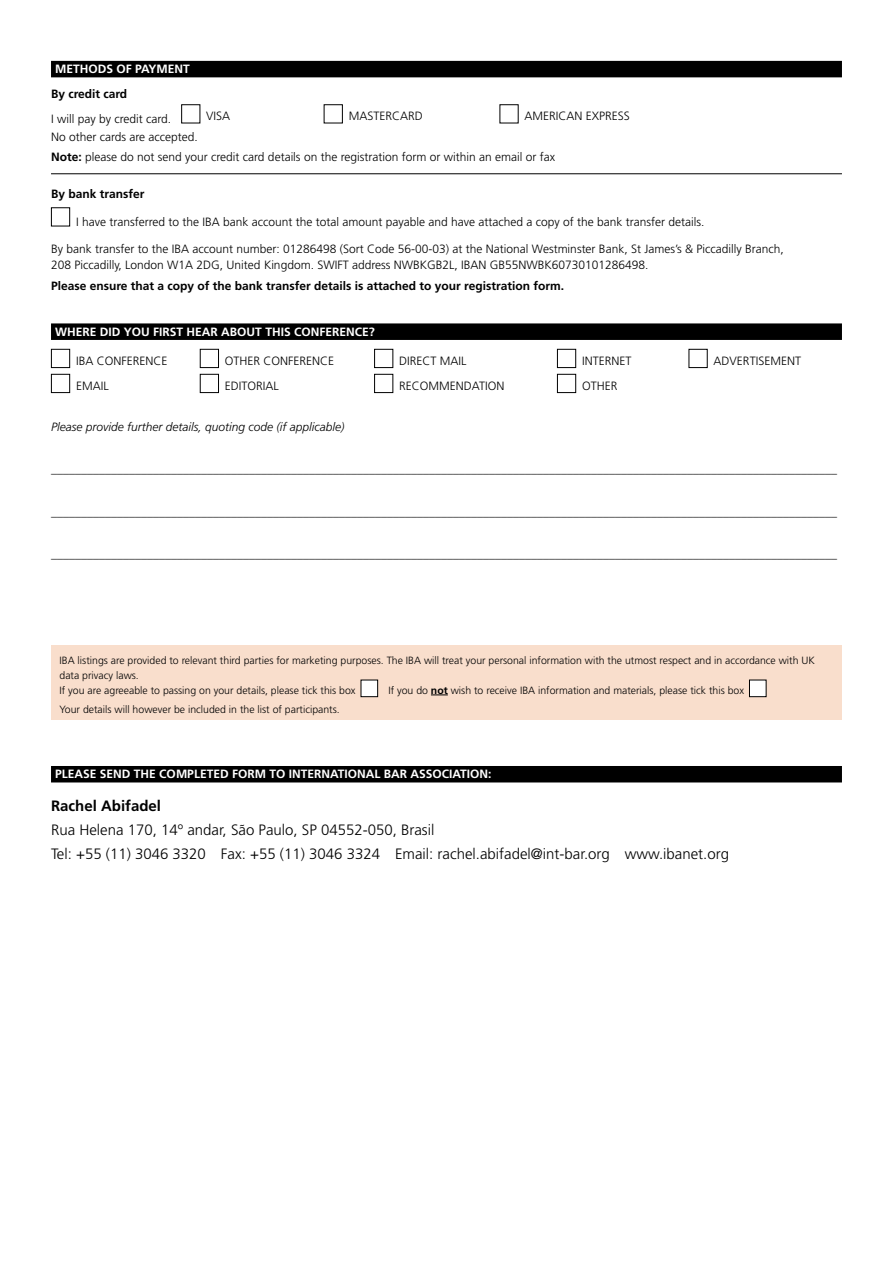
<style>
.page{position:relative;width:893px;height:1263px;background:#fff}
.page>*{position:absolute;margin:0;border:0;box-sizing:border-box;transform-origin:0 0}
.t1{font:300 15px/24px "Frutiger";color:#000}
.t2{font:700 15px "Frutiger";color:#000}
.t3{font:300 12px/19.2px "Frutiger";color:#000}
.t4{font:italic 300 12px "Frutiger";color:#000}
.t5{font:700 12px "Frutiger";color:#fff}
.t6{font:700 12px "Frutiger";color:#000}
.t7{font:300 10.5px/15px "Frutiger";color:#000}
.s1{font-weight:700}
</style>
<div class="page">
<div style="left:51px;top:61px;width:791px;height:16px;background:#000"></div>
<hr style="left:51px;top:173px;width:791px;height:1px;background:#000">
<div style="left:51px;top:323px;width:791px;height:17px;background:#000"></div>
<div style="left:51px;top:766px;width:791px;height:16px;background:#000"></div>
<div style="left:181px;top:104px;width:19px;height:19px;border:1px solid #000"></div>
<div style="left:324px;top:104px;width:19px;height:19px;border:1px solid #000"></div>
<div style="left:51px;top:207px;width:19px;height:19px;border:1px solid #000"></div>
<div style="left:51px;top:349px;width:19px;height:19px;border:1px solid #000"></div>
<div style="left:200px;top:349px;width:19px;height:19px;border:1px solid #000"></div>
<div style="left:374px;top:349px;width:19px;height:19px;border:1px solid #000"></div>
<div style="left:557px;top:349px;width:19px;height:19px;border:1px solid #000"></div>
<div style="left:689px;top:349px;width:19px;height:19px;border:1px solid #000"></div>
<div style="left:51px;top:374px;width:19px;height:19px;border:1px solid #000"></div>
<div style="left:200px;top:374px;width:19px;height:19px;border:1px solid #000"></div>
<div style="left:374px;top:374px;width:19px;height:19px;border:1px solid #000"></div>
<div style="left:557px;top:374px;width:19px;height:19px;border:1px solid #000"></div>
<div style="left:51px;top:646px;width:791px;height:74px;background:#f9decc"></div>
<svg style="left:431px;top:695px;width:17px;height:1px"></svg>
<div style="left:361px;top:680px;width:17px;height:17px;background:#fff"></div>
<div style="left:361px;top:680px;width:17px;height:17px;border:1px solid #000"></div>
<div style="left:749px;top:680px;width:17px;height:17px;background:#fff"></div>
<div style="left:749px;top:680px;width:17px;height:17px;border:1px solid #000"></div>
<p class="t5" style="left:55px;top:62px;width:136px">METHODS OF PAYMENT</p>
<p class="t6" style="left:51px;top:87px;width:78px">By credit card</p>
<p class="t3" style="left:51px;top:110px;width:122px">I will pay by credit card.</p>
<p class="t3" style="left:206px;top:107px;width:25px">VISA</p>
<p class="t3" style="left:349px;top:107px;width:76px">MASTERCARD</p>
<p class="t3" style="left:525px;top:107px;width:107px">AMERICAN EXPRESS</p>
<p class="t3" style="left:51px;top:128px;width:506px">No other cards are accepted.<br><span class="s1">Note:</span> please do not send your credit card details on the registration form or within an email or fax</p>
<p class="t6" style="left:51px;top:187px;width:95px">By bank transfer</p>
<p class="t3" style="left:51px;top:209px;width:734px;line-height:26.2px;text-indent:25px">I have transferred to the IBA bank account the total amount payable and have attached a copy of the bank transfer details.<br>By bank transfer to the IBA account number: 01286498 (Sort Code 56-00-03) at the National Westminster Bank, St James’s &amp; Piccadilly Branch,</p>
<p class="t3" style="left:51px;top:255px;width:599px">208 Piccadilly, London W1A 2DG, United Kingdom. SWIFT address NWBKGB2L, IBAN GB55NWBK60730101286498.</p>
<p class="t6" style="left:51px;top:279px;width:515px">Please ensure that a copy of the bank transfer details is attached to your registration form.</p>
<p class="t5" style="left:55px;top:324px;width:321px">WHERE DID YOU FIRST HEAR ABOUT THIS CONFERENCE?</p>
<p class="t3" style="left:76px;top:351px;width:93px">IBA CONFERENCE</p>
<p class="t3" style="left:225px;top:351px;width:111px">OTHER CONFERENCE</p>
<p class="t3" style="left:399px;top:351px;width:69px">DIRECT MAIL</p>
<p class="t3" style="left:582px;top:351px;width:51px">INTERNET</p>
<p class="t3" style="left:714px;top:351px;width:89px">ADVERTISEMENT</p>
<p class="t3" style="left:76px;top:376px;width:34px">EMAIL</p>
<p class="t3" style="left:225px;top:376px;width:55px">EDITORIAL</p>
<p class="t3" style="left:399px;top:376px;width:107px">RECOMMENDATION</p>
<p class="t3" style="left:582px;top:376px;width:37px">OTHER</p>
<p class="t4" style="left:51px;top:420px;width:295px">Please provide further details, quoting code (if applicable)</p>
<p class="t4" style="left:51px;top:462px;width:787px">___________________________________________________________________________________________________________________________________</p>
<p class="t4" style="left:51px;top:504px;width:787px">___________________________________________________________________________________________________________________________________</p>
<p class="t4" style="left:51px;top:546px;width:787px">___________________________________________________________________________________________________________________________________</p>
<p class="t7" style="left:60px;top:653px;width:757px">IBA listings are provided to relevant third parties for marketing purposes. The IBA will treat your personal information with the utmost respect and in accordance with UK data privacy laws.<br>If you are agreeable to passing on your details, please tick this box</p>
<p class="t7" style="left:388px;top:683px;width:357px">If you do <span class="s1">not</span> wish to receive IBA information and materials, please tick this box</p>
<p class="t7" style="left:60px;top:702px;width:282px">Your details will however be included in the list of participants.</p>
<p class="t5" style="left:55px;top:767px;width:438px">PLEASE SEND THE COMPLETED FORM TO INTERNATIONAL BAR ASSOCIATION:</p>
<p class="t2" style="left:51px;top:797px;width:112px">Rachel Abifadel</p>
<p class="t1" style="left:51px;top:817px;width:680px">Rua Helena 170, 14º andar, São Paulo, SP 04552-050, Brasil<br>Tel: +55 (11) 3046 3320 Fax: +55 (11) 3046 3324 Email: rachel.abifadel@int-bar.org www.ibanet.org</p>
</div>
